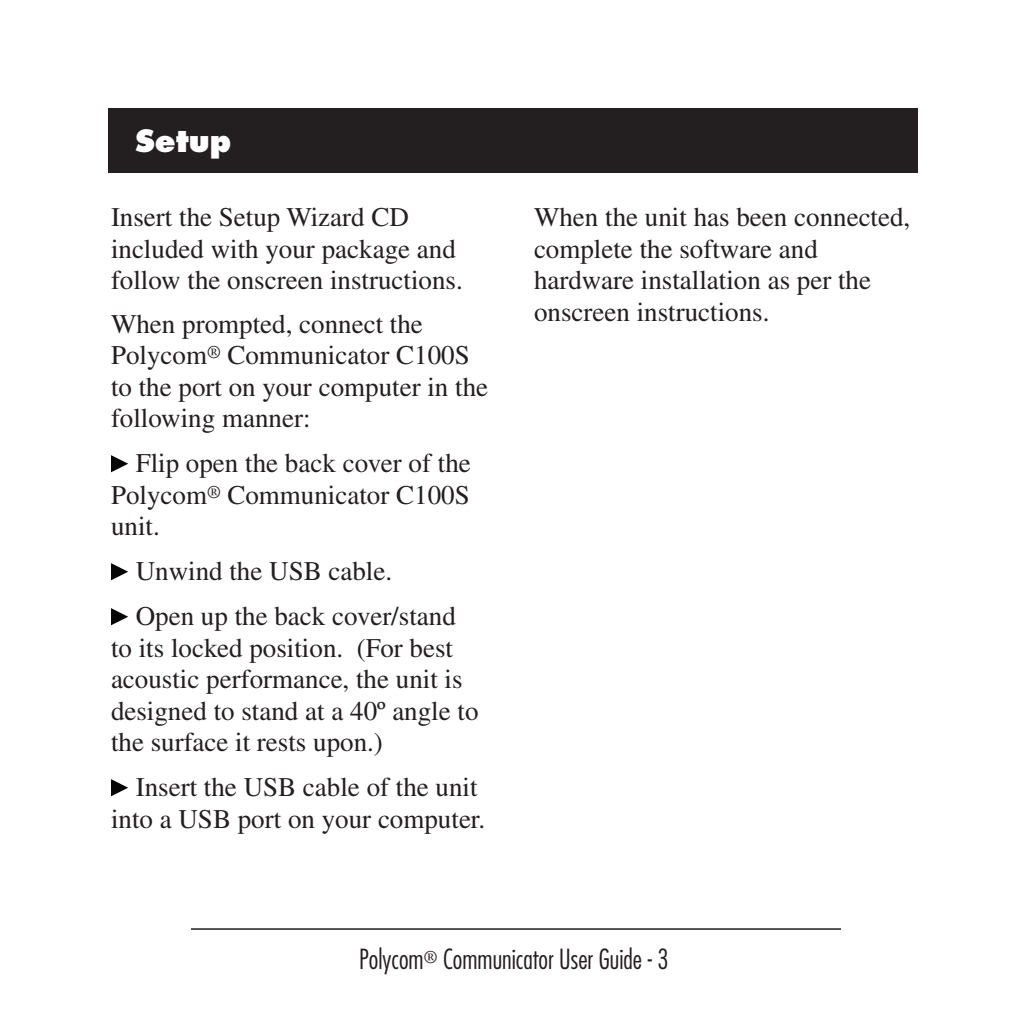
<style>
.page{position:relative;width:1026px;height:1020px;background:#fff}
.page>*{position:absolute;margin:0;border:0;box-sizing:border-box;transform-origin:0 0}
.t1{font:800 30px "Futura";color:#fff}
.t2{font:27px/31.5px "Times";color:#231f20}
.t3{font:300 condensed 27px "Futura";color:#231f20}
</style>
<div class="page">
<hr style="left:191px;top:928px;width:650px;height:2px;background:#231f20">
<svg style="left:111px;top:455px;width:17px;height:17px"></svg>
<svg style="left:111px;top:563px;width:17px;height:17px"></svg>
<svg style="left:111px;top:608px;width:17px;height:17px"></svg>
<svg style="left:111px;top:779px;width:17px;height:17px"></svg>
<div style="left:108px;top:108px;width:810px;height:64px;background:#231f20"></div>
<p class="t1" style="left:135px;top:122px;width:98px">Setup</p>
<p class="t2" style="left:111px;top:201px;width:353px">Insert the Setup Wizard CD included with your package and follow the onscreen instructions.</p>
<p class="t2" style="left:111px;top:308px;width:379px">When prompted, connect the<br>Polycom<sup>®</sup> Communicator C100S to the port on your computer in the following manner:</p>
<p class="t2" style="left:111px;top:447px;width:361px;text-align:justify;text-indent:25px">Flip open the back cover of the Polycom<sup>®</sup> Communicator C100S unit.</p>
<p class="t2" style="left:136px;top:549px;width:322px;line-height:45px">Unwind the USB cable.<br>Open up the back cover/stand</p>
<p class="t2" style="left:111px;top:632px;width:369px">to its locked position. (For best acoustic performance, the unit is designed to stand at a 40º angle to the surface it rests upon.)</p>
<p class="t2" style="left:111px;top:771px;width:376px;text-align:right">Insert the USB cable of the unit into a USB port on your computer.</p>
<p class="t2" style="left:534px;top:201px;width:378px">When the unit has been connected, complete the software and hardware installation as per the onscreen instructions.</p>
<p class="t3" style="left:359px;top:943px;width:311px">Polycom<sup>®</sup> Communicator User Guide - 3</p>
</div>
